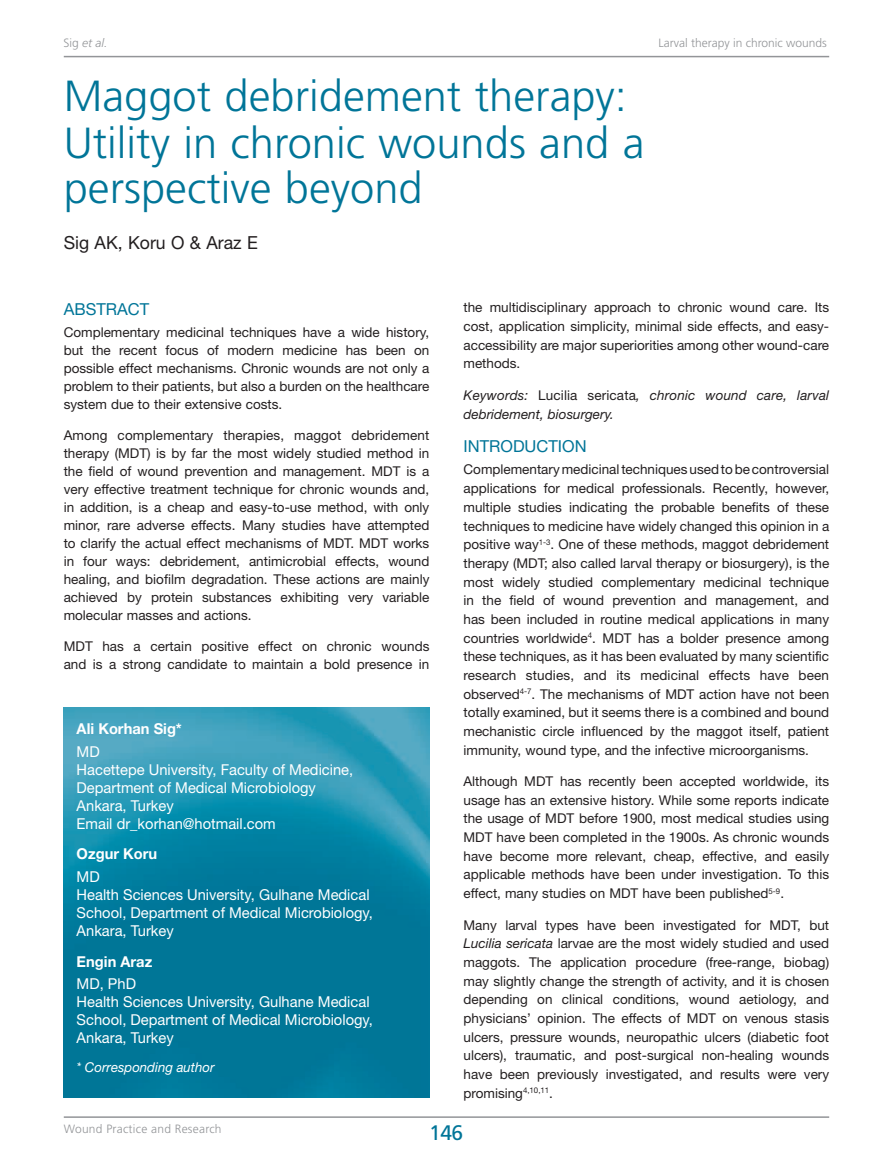
<style>
.page{position:relative;width:893px;height:1170px;background:#fff}
.page>*{position:absolute;margin:0;border:0;box-sizing:border-box;transform-origin:0 0}
.WPR_Top_Title{font:300 43.5px/45px "Frutiger";color:#007598}
.t1{font:21px "Frutiger";color:#007598}
.WPR_Top_Author{font:18px "Helvetica Neue";color:#231f20}
.WPR_Heading{font:16.5px "Helvetica Neue";color:#007598}
.WPR_Green_Box_text{font:15px/18px "Helvetica Neue";color:#fff}
.WPR_Green_Box_Author{font:700 15px "Helvetica Neue";color:#fff}
.WP_R_Galley{font:13.5px/18.6px "Helvetica Neue";color:#231f20;text-align:justify}
.WP_R_Galley-2{font:italic 13.5px/18.6px "Helvetica Neue";letter-spacing:.01em;color:#231f20}
.WPR_Green_Box_text-2{font:italic 13.5px "Helvetica Neue";color:#fff}
.t2{font:300 12px "Frutiger";color:#939598}
.t3{font:300 12px "Frutiger";letter-spacing:.02em;color:#939598}
.t4{font:italic 300 12px "Frutiger";color:#939598}
.s1{font-style:normal}
.s2{font-style:italic}
</style>
<div class="page">
<hr style="left:64px;top:1116px;width:765px;height:1px;background:#939598">
<hr style="left:64px;top:56px;width:765px;height:1px;background:#939598">
<img style="left:64px;top:708px;width:365px;height:389px">
<p class="t4" style="left:63px;top:36px;width:46px"><span class="s1">Sig</span> et al.</p>
<p class="t2" style="left:658px;top:36px;width:170px">Larval therapy in chronic wounds</p>
<p class="WPR_Top_Title" style="left:64px;top:73px;width:565px">Maggot debridement therapy:</p>
<p class="WPR_Top_Title" style="left:64px;top:120px;width:582px">Utility in chronic wounds and a perspective beyond</p>
<p class="WPR_Top_Author" style="left:64px;top:232px;width:196px">Sig AK, Koru O &amp; Araz E</p>
<p class="WPR_Heading" style="left:64px;top:299px;width:87px">ABSTRACT</p>
<p class="WP_R_Galley" style="left:64px;top:323px;width:367px;line-height:18px">Complementary medicinal techniques have a wide history, but the recent focus of modern medicine has been on possible effect mechanisms. Chronic wounds are not only a problem to their patients, but also a burden on the healthcare system due to their extensive costs.</p>
<p class="WP_R_Galley" style="left:64px;top:426px;width:367px;line-height:18px">Among complementary therapies, maggot debridement therapy (MDT) is by far the most widely studied method in the field of wound prevention and management. MDT is a very effective treatment technique for chronic wounds and, in addition, is a cheap and easy-to-use method, with only minor, rare adverse effects. Many studies have attempted to clarify the actual effect mechanisms of MDT. MDT works in four ways: debridement, antimicrobial effects, wound healing, and biofilm degradation. These actions are mainly achieved by protein substances exhibiting very variable molecular masses and actions.</p>
<p class="WP_R_Galley" style="left:64px;top:636px;width:367px;line-height:18px">MDT has a certain positive effect on chronic wounds and is a strong candidate to maintain a bold presence in</p>
<p class="WPR_Green_Box_Author" style="left:77px;top:719px;width:107px">Ali Korhan Sig*</p>
<p class="WPR_Green_Box_text" style="left:77px;top:742px;width:278px">MD<br>Hacettepe University, Faculty of Medicine,<br>Department of Medical Microbiology<br>Ankara, Turkey<br>Email dr_korhan@hotmail.com</p>
<p class="WPR_Green_Box_Author" style="left:77px;top:844px;width:82px">Ozgur Koru</p>
<p class="WPR_Green_Box_text" style="left:77px;top:867px;width:298px">MD<br>Health Sciences University, Gulhane Medical<br>School, Department of Medical Microbiology,<br>Ankara, Turkey</p>
<p class="WPR_Green_Box_Author" style="left:77px;top:951px;width:77px">Engin Araz</p>
<p class="WPR_Green_Box_text" style="left:77px;top:974px;width:298px">MD, PhD<br>Health Sciences University, Gulhane Medical<br>School, Department of Medical Microbiology,<br>Ankara, Turkey</p>
<p class="WPR_Green_Box_text-2" style="left:77px;top:1058px;width:139px">* Corresponding author</p>
<p class="WP_R_Galley" style="left:463px;top:298px;width:367px">the multidisciplinary approach to chronic wound care. Its cost, application simplicity, minimal side effects, and easy&shy;accessibility are major superiorities among other wound-care methods.</p>
<p class="WP_R_Galley-2" style="left:463px;top:385px;width:367px">Keywords: <span class="s1">Lucilia sericata</span>, chronic wound care, larval debridement, biosurgery.</p>
<p class="WPR_Heading" style="left:463px;top:436px;width:125px">INTRODUCTION</p>
<p class="WP_R_Galley" style="left:463px;top:460px;width:367px">Complementary medicinal techniques used to be controversial applications for medical professionals. Recently, however, multiple studies indicating the probable benefits of these techniques to medicine have widely changed this opinion in a positive way<sup>1-3</sup>. One of these methods, maggot debridement therapy (MDT; also called larval therapy or biosurgery), is the most widely studied complementary medicinal technique in the field of wound prevention and management, and has been included in routine medical applications in many countries worldwide<sup>4</sup>. MDT has a bolder presence among these techniques, as it has been evaluated by many scientific research studies, and its medicinal effects have been observed<sup>4-7</sup>. The mechanisms of MDT action have not been totally examined, but it seems there is a combined and bound mechanistic circle influenced by the maggot itself, patient immunity, wound type, and the infective microorganisms.</p>
<p class="WP_R_Galley" style="left:463px;top:771px;width:367px">Although MDT has recently been accepted worldwide, its usage has an extensive history. While some reports indicate the usage of MDT before 1900, most medical studies using MDT have been completed in the 1900s. As chronic wounds have become more relevant, cheap, effective, and easily applicable methods have been under investigation. To this effect, many studies on MDT have been published<sup>5-9</sup>.</p>
<p class="WP_R_Galley" style="left:463px;top:915px;width:367px">Many larval types have been investigated for MDT, but <span class="s2">Lucilia sericata</span> larvae are the most widely studied and used maggots. The application procedure (free-range, biobag) may slightly change the strength of activity, and it is chosen depending on clinical conditions, wound aetiology, and physicians’ opinion. The effects of MDT on venous stasis ulcers, pressure wounds, neuropathic ulcers (diabetic foot ulcers), traumatic, and post-surgical non-healing wounds have been previously investigated, and results were very promising<sup>4,10,11</sup>.</p>
<p class="t3" style="left:64px;top:1122px;width:159px">Wound Practice and Research</p>
<h2 class="t1" style="left:429px;top:1120px;width:36px">146</h2>
</div>
